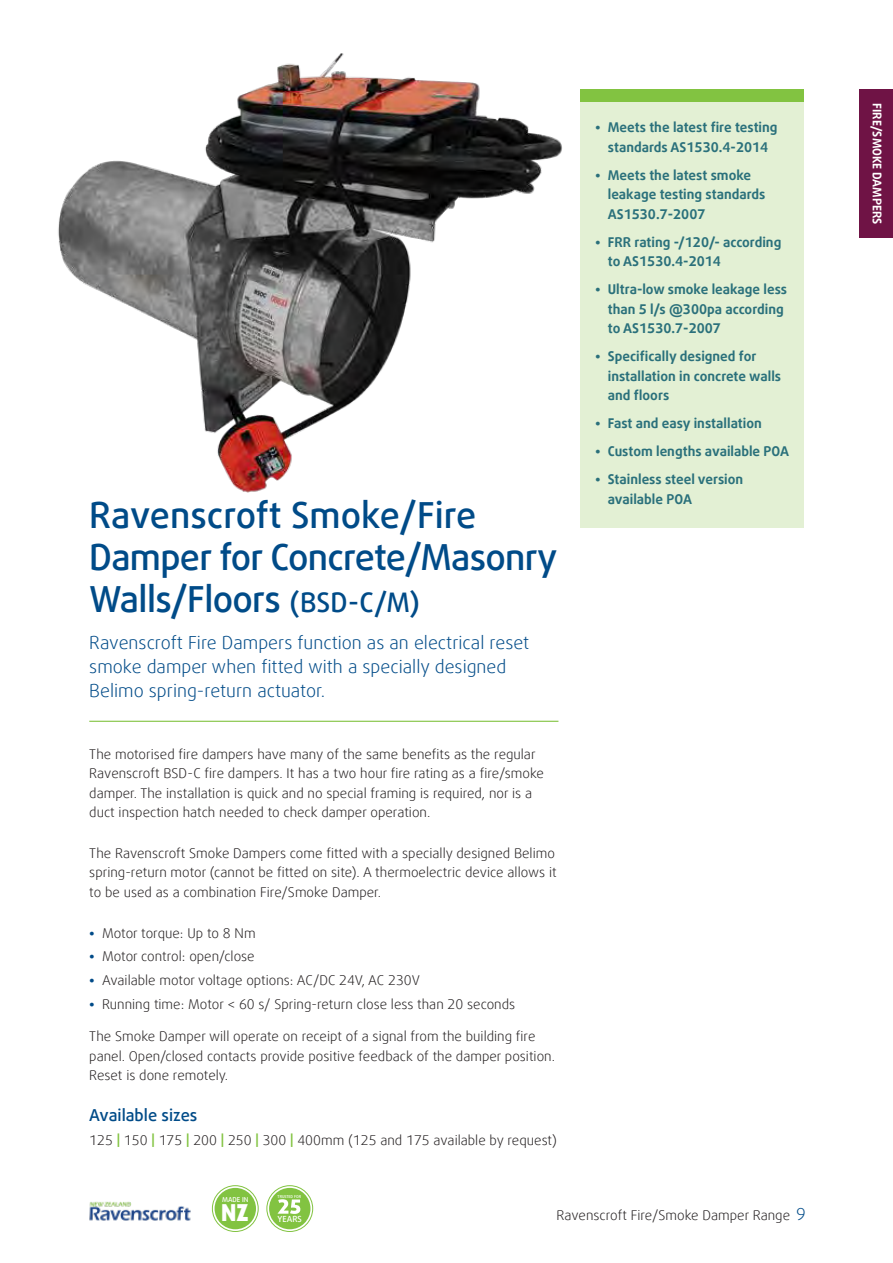
<style>
.page{position:relative;width:893px;height:1263px;background:#fff}
.page>*{position:absolute;margin:0;border:0;box-sizing:border-box;transform-origin:0 0}
.t1{font:500 36px/42px "Daxline Offc Pro";letter-spacing:-.02em;color:#004b88}
.t2{font:900 23.4px "Daxline Offc Pro";color:#fff}
.t3{font:300 18px/24px "Daxline Offc Pro";color:#004b88}
.t4{font:500 16.5px "Daxline Offc Pro";color:#004b88}
.t5{font:300 13.5px/19.5px "Daxline Offc Pro";color:#231f20}
.t6{font:700 13.5px/19.5px "Daxline Offc Pro";color:#2a707b}
.t7{font:700 12px "Daxline Offc Pro";color:#fff}
.t8{font:500 8.4px "Daxline Offc Pro";color:#fff}
.t9{font:500 6.75px "Daxline Offc Pro";color:#fff}
.t10{font:500 3.9px "Daxline Offc Pro";color:#fff}
.s1{font-size:27px}
.s2{font-weight:700;color:#004b88}
.s3{font-weight:500;color:#82c341}
.s4{font-size:16.5px;color:#004b88}
</style>
<div class="page">
<div style="left:580px;top:89px;width:224px;height:438px;background:#e3f0d4"></div>
<div style="left:580px;top:89px;width:224px;height:13px;background:#82c341"></div>
<div style="left:859px;top:89px;width:34px;height:149px;background:#6f1345"></div>
<img style="left:89px;top:1201px;width:102px;height:20px">
<div style="left:212px;top:1185px;width:47px;height:47px;border:1px solid #82c341;border-radius:50%"></div>
<div style="left:215px;top:1188px;width:41px;height:41px;background:#82c341;border-radius:50%"></div>
<div style="left:266px;top:1185px;width:47px;height:47px;border:1px solid #82c341;border-radius:50%"></div>
<div style="left:269px;top:1188px;width:41px;height:41px;background:#82c341;border-radius:50%"></div>
<svg style="left:277px;top:1193px;width:27px;height:21px"></svg>
<hr style="left:89px;top:721px;width:469px;height:1px;background:#82c341">
<img style="left:58px;top:53px;width:504px;height:440px">
<h1 class="t1" style="left:89px;top:494px;width:470px">Ravenscroft Smoke/Fire<br>Damper for Concrete/Masonry<br>Walls/Floors <span class="s1">(BSD-C/M)</span></h1>
<h3 class="t3" style="left:89px;top:630px;width:441px">Ravenscroft Fire Dampers function as an electrical reset smoke damper when fitted with a specially designed<br>Belimo spring-return actuator.</h3>
<p class="t5" style="left:89px;top:744px;width:456px">The motorised fire dampers have many of the same benefits as the regular Ravenscroft BSD-C fire dampers. It has a two hour fire rating as a fire/smoke damper. The installation is quick and no special framing is required, nor is a duct inspection hatch needed to check damper operation.</p>
<p class="t5" style="left:89px;top:843px;width:469px">The Ravenscroft Smoke Dampers come fitted with a specially designed Belimo spring-return motor (cannot be fitted on site). A thermoelectric device allows it to be used as a combination Fire/Smoke Damper.</p>
<p class="t5" style="left:89px;top:923px;width:168px"><span class="s2">•</span> Motor torque: Up to 8 Nm</p>
<p class="t5" style="left:89px;top:947px;width:167px"><span class="s2">•</span> Motor control: open/close</p>
<p class="t5" style="left:89px;top:971px;width:332px"><span class="s2">•</span> Available motor voltage options: AC/DC 24V, AC 230V</p>
<p class="t5" style="left:89px;top:994px;width:427px"><span class="s2">•</span> Running time: Motor &lt; 60 s/ Spring-return close less than 20 seconds</p>
<p class="t5" style="left:89px;top:1027px;width:467px">The Smoke Damper will operate on receipt of a signal from the building fire panel. Open/closed contacts provide positive feedback of the damper position.<br>Reset is done remotely.</p>
<p class="t4" style="left:89px;top:1104px;width:110px">Available sizes</p>
<p class="t5" style="left:89px;top:1130px;width:469px">125 <span class="s3">|</span> 150 <span class="s3">|</span> 175 <span class="s3">|</span> 200 <span class="s3">|</span> 250 <span class="s3">|</span> 300 <span class="s3">|</span> 400mm (125 and 175 available by request)</p>
<p class="t6" style="left:595px;top:118px;width:184px;text-align:center">• Meets the latest fire testing standards AS1530.4-2014</p>
<p class="t6" style="left:608px;top:165px;width:159px;text-indent:-13px">• Meets the latest smoke leakage testing standards<br>AS1530.7-2007</p>
<p class="t6" style="left:608px;top:232px;width:175px;text-indent:-13px">• FRR rating -/120/- according to AS1530.4-2014</p>
<p class="t6" style="left:608px;top:280px;width:181px;text-indent:-13px">• Ultra-low smoke leakage less than 5 l/s @300pa according to AS1530.7-2007</p>
<p class="t6" style="left:608px;top:347px;width:175px;text-indent:-13px">• Specifically designed for installation in concrete walls and floors</p>
<p class="t6" style="left:595px;top:414px;width:168px">• Fast and easy installation</p>
<p class="t6" style="left:595px;top:442px;width:196px">• Custom lengths available POA</p>
<p class="t6" style="left:608px;top:470px;width:137px;text-indent:-13px">• Stainless steel version available POA</p>
<p class="t9" style="left:222px;top:1195px;width:28px">MADE IN</p>
<h2 class="t2" style="left:221px;top:1196px;width:29px">NZ</h2>
<p class="t10" style="left:278px;top:1194px;width:25px">TRUSTED FOR</p>
<p class="t8" style="left:278px;top:1213px;width:26px">YEARS</p>
<p class="t5" style="left:557px;top:1206px;width:251px">Ravenscroft Fire/Smoke Damper Range <span class="s4">9</span></p>
<p class="t7" style="left:885px;top:103px;width:123px;rotate:90deg">FIRE/SMOKE DAMPERS</p>
</div>
